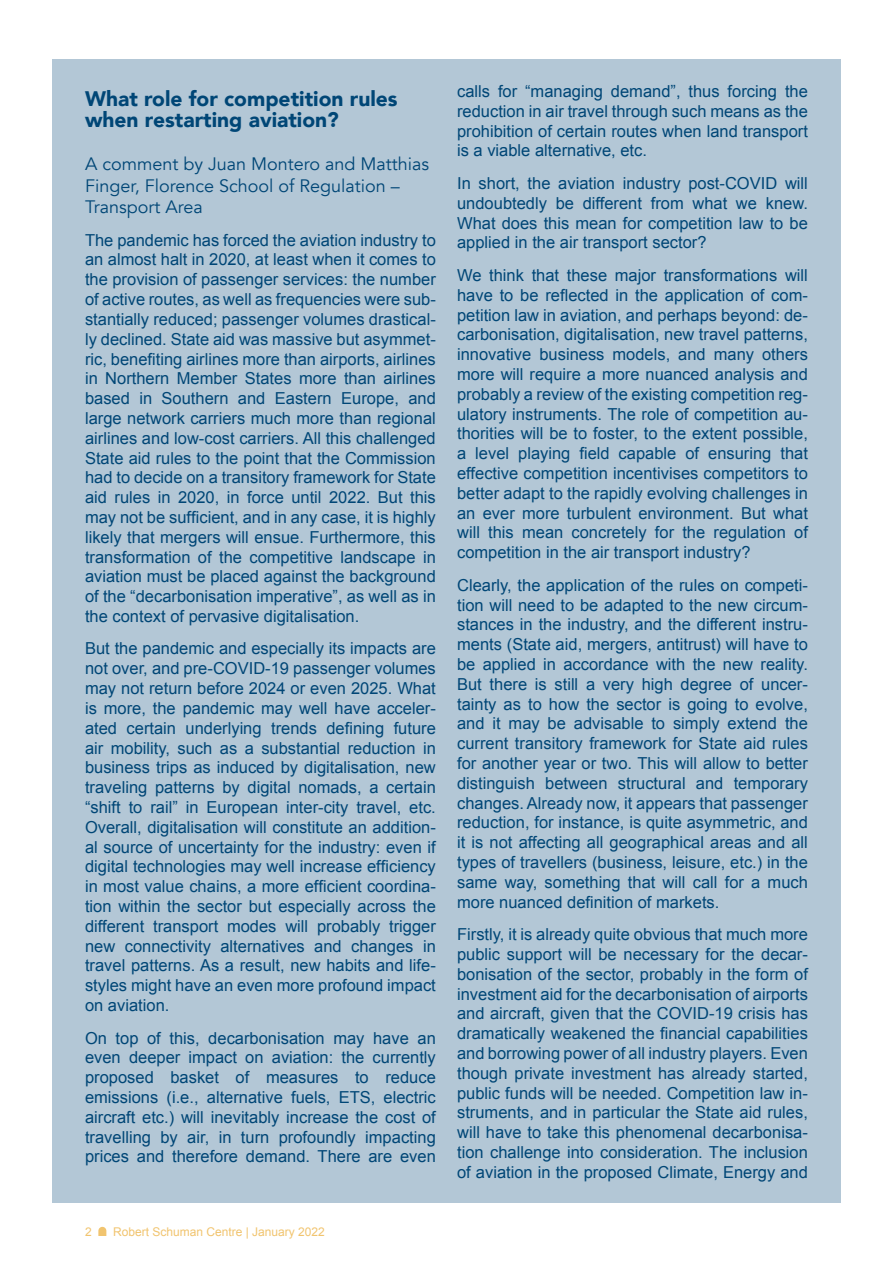
<style>
.page{position:relative;width:893px;height:1263px;background:#fff}
.page>*{position:absolute;margin:0;border:0;box-sizing:border-box;transform-origin:0 0}
.Heading_1{font:900 21px/21px "Avenir";color:#004676}
.Heading_3{font:18px/21.6px "Avenir";color:#004676}
.Body_11{font:16.5px/19.8px "Arial";color:#004676;text-align:justify}
.t1{font:12px "Arial";color:#f1c46f}
</style>
<div class="page">
<div style="left:52px;top:60px;width:789px;height:1143px;background:#b3c7d6"></div>
<svg style="left:98px;top:1227px;width:8px;height:9px"></svg>
<p class="Heading_1" style="left:85px;top:88px;width:314px">What role for competition rules when restarting aviation?</p>
<p class="Heading_3" style="left:85px;top:153px;width:346px">A comment by Juan Montero and Matthias<br>Finger, Florence School of Regulation –<br>Transport Area</p>
<p class="Body_11" style="left:85px;top:230px;width:352px">The pandemic has forced the aviation industry to an almost halt in 2020, at least when it comes to the provision of passenger services: the number of active routes, as well as frequencies were sub&shy;stantially reduced; passenger volumes drastical&shy;ly declined. State aid was massive but asymmet&shy;ric, benefiting airlines more than airports, airlines in Northern Member States more than airlines based in Southern and Eastern Europe, and large network carriers much more than regional airlines and low-cost carriers. All this challenged State aid rules to the point that the Commission had to decide on a transitory framework for State aid rules in 2020, in force until 2022. But this may not be sufficient, and in any case, it is highly likely that mergers will ensue. Furthermore, this transformation of the competitive landscape in aviation must be placed against the background of the “decarbonisation imperative”, as well as in the context of pervasive digitalisation.</p>
<p class="Body_11" style="left:85px;top:639px;width:352px">But the pandemic and especially its impacts are not over, and pre-COVID-19 passenger volumes may not return before 2024 or even 2025. What is more, the pandemic may well have acceler&shy;ated certain underlying trends defining future air mobility, such as a substantial reduction in business trips as induced by digitalisation, new traveling patterns by digital nomads, a certain “shift to rail” in European inter-city travel, etc.<br>Overall, digitalisation will constitute an addition&shy;al source of uncertainty for the industry: even if digital technologies may well increase efficiency in most value chains, a more efficient coordina&shy;tion within the sector but especially across the different transport modes will probably trigger new connectivity alternatives and changes in travel patterns. As a result, new habits and life&shy;styles might have an even more profound impact on aviation.</p>
<p class="Body_11" style="left:85px;top:1028px;width:352px">On top of this, decarbonisation may have an even deeper impact on aviation: the currently proposed basket of measures to reduce emissions (i.e., alternative fuels, ETS, electric aircraft etc.) will inevitably increase the cost of travelling by air, in turn profoundly impacting prices and therefore demand. There are even</p>
<p class="t1" style="left:85px;top:1224px;width:8px">2</p>
<p class="t1" style="left:113px;top:1224px;width:213px">Robert Schuman Centre | January 2022</p>
<p class="Body_11" style="left:457px;top:82px;width:352px">calls for “managing demand”, thus forcing the reduction in air travel through such means as the prohibition of certain routes when land transport is a viable alternative, etc.</p>
<p class="Body_11" style="left:457px;top:173px;width:352px">In short, the aviation industry post-COVID will undoubtedly be different from what we knew.<br>What does this mean for competition law to be applied in the air transport sector?</p>
<p class="Body_11" style="left:457px;top:265px;width:352px">We think that these major transformations will have to be reflected in the application of com&shy;petition law in aviation, and perhaps beyond: de&shy;carbonisation, digitalisation, new travel patterns, innovative business models, and many others more will require a more nuanced analysis and probably a review of the existing competition reg&shy;ulatory instruments. The role of competition au&shy;thorities will be to foster, to the extent possible, a level playing field capable of ensuring that effective competition incentivises competitors to better adapt to the rapidly evolving challenges in an ever more turbulent environment. But what will this mean concretely for the regulation of competition in the air transport industry?</p>
<p class="Body_11" style="left:457px;top:575px;width:352px">Clearly, the application of the rules on competi&shy;tion will need to be adapted to the new circum&shy;stances in the industry, and the different instru&shy;ments (State aid, mergers, antitrust) will have to be applied in accordance with the new reality.<br>But there is still a very high degree of uncer&shy;tainty as to how the sector is going to evolve, and it may be advisable to simply extend the current transitory framework for State aid rules for another year or two. This will allow to better distinguish between structural and temporary changes. Already now, it appears that passenger reduction, for instance, is quite asymmetric, and it is not affecting all geographical areas and all types of travellers (business, leisure, etc.) in the same way, something that will call for a much more nuanced definition of markets.</p>
<p class="Body_11" style="left:457px;top:925px;width:352px">Firstly, it is already quite obvious that much more public support will be necessary for the decar&shy;bonisation of the sector, probably in the form of investment aid for the decarbonisation of airports and aircraft, given that the COVID-19 crisis has dramatically weakened the financial capabilities and borrowing power of all industry players. Even though private investment has already started, public funds will be needed. Competition law in&shy;struments, and in particular the State aid rules, will have to take this phenomenal decarbonisa&shy;tion challenge into consideration. The inclusion of aviation in the proposed Climate, Energy and</p>
</div>
